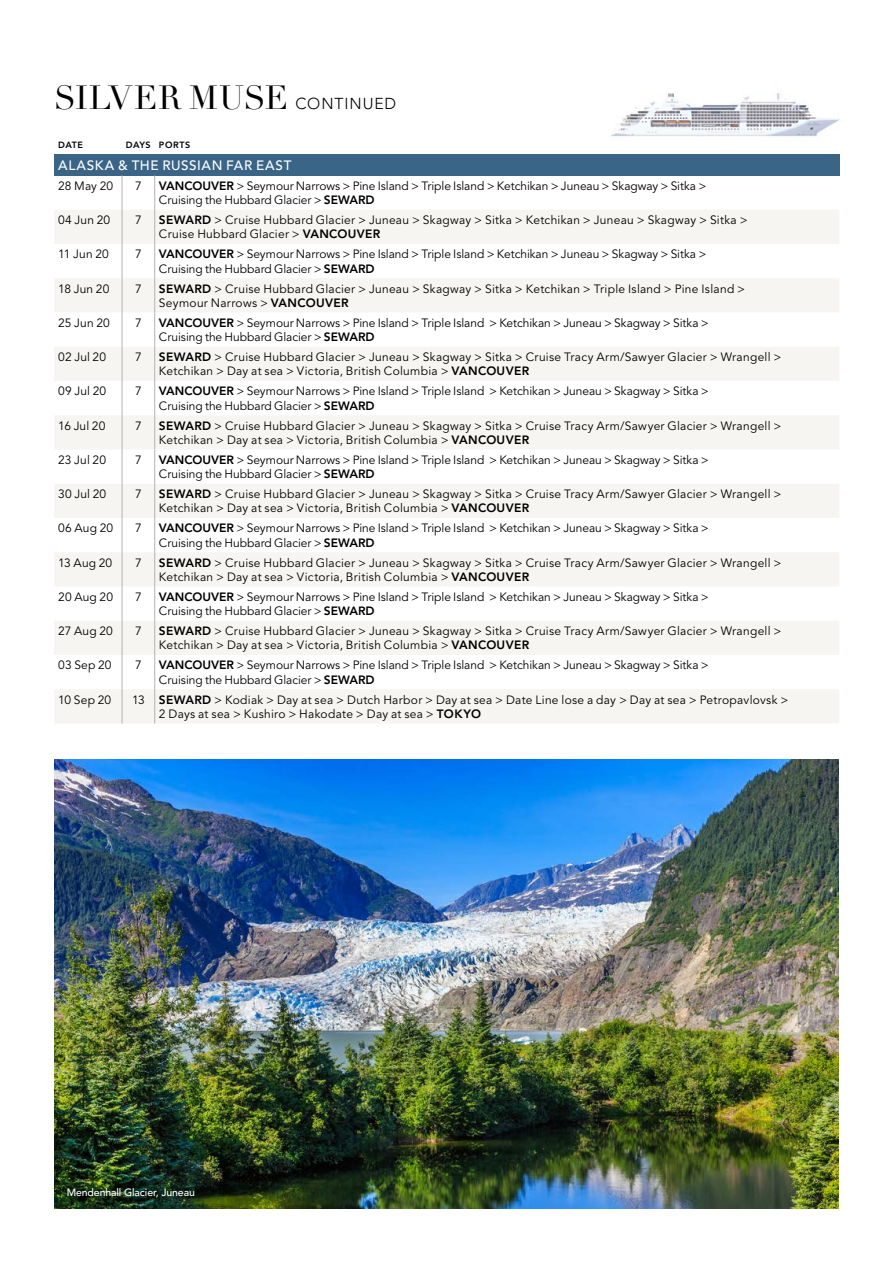
<style>
.page{position:relative;width:893px;height:1263px;background:#fff}
.page>*{position:absolute;margin:0;border:0;box-sizing:border-box;transform-origin:0 0}
.t1{font:33px "Didot LT Std";color:#000}
.t2{font:500 13.5px "Avenir LT Std";letter-spacing:.045em;color:#fff}
.t3{font:12px/14.2px "Avenir LT Std";letter-spacing:.015em;color:#000}
.t4{font:12px/14.2px "Avenir LT Std";letter-spacing:-.005em;color:#000}
.t5{font:500 10.5px "Avenir LT Std";letter-spacing:-.01em;color:#fff}
.t6{font:800 9px "Avenir LT Std";letter-spacing:.055em;color:#000}
.s1{font-family:"Avenir LT Std";font-weight:300;font-size:15.75px}
.s2{font-weight:800}
</style>
<div class="page">
<img style="left:54px;top:759px;width:785px;height:450px">
<div style="left:61px;top:1181px;width:140px;height:22px;background:#000;opacity:.94"></div>
<div style="left:54px;top:154px;width:785px;height:21px;background:#3a6587"></div>
<svg style="left:54px;top:210px;width:785px;height:513px;fill:#f6f5f1"></svg>
<hr style="left:154px;top:175px;width:1px;height:35px;background:#b3b2b2">
<hr style="left:154px;top:210px;width:1px;height:34px;background:#b3b2b2">
<hr style="left:154px;top:244px;width:1px;height:34px;background:#b3b2b2">
<hr style="left:154px;top:278px;width:1px;height:34px;background:#b3b2b2">
<hr style="left:154px;top:312px;width:1px;height:35px;background:#b3b2b2">
<hr style="left:154px;top:347px;width:1px;height:34px;background:#b3b2b2">
<hr style="left:154px;top:381px;width:1px;height:34px;background:#b3b2b2">
<hr style="left:154px;top:415px;width:1px;height:34px;background:#b3b2b2">
<hr style="left:154px;top:449px;width:1px;height:35px;background:#b3b2b2">
<hr style="left:154px;top:484px;width:1px;height:34px;background:#b3b2b2">
<hr style="left:154px;top:518px;width:1px;height:34px;background:#b3b2b2">
<hr style="left:154px;top:552px;width:1px;height:34px;background:#b3b2b2">
<hr style="left:154px;top:586px;width:1px;height:35px;background:#b3b2b2">
<hr style="left:154px;top:621px;width:1px;height:34px;background:#b3b2b2">
<hr style="left:154px;top:655px;width:1px;height:34px;background:#b3b2b2">
<hr style="left:154px;top:689px;width:1px;height:34px;background:#b3b2b2">
<hr style="left:122px;top:175px;width:1px;height:35px;background:#b3b2b2">
<hr style="left:122px;top:210px;width:1px;height:34px;background:#b3b2b2">
<hr style="left:122px;top:244px;width:1px;height:34px;background:#b3b2b2">
<hr style="left:122px;top:278px;width:1px;height:34px;background:#b3b2b2">
<hr style="left:122px;top:312px;width:1px;height:35px;background:#b3b2b2">
<hr style="left:122px;top:347px;width:1px;height:34px;background:#b3b2b2">
<hr style="left:122px;top:381px;width:1px;height:34px;background:#b3b2b2">
<hr style="left:122px;top:415px;width:1px;height:34px;background:#b3b2b2">
<hr style="left:122px;top:449px;width:1px;height:35px;background:#b3b2b2">
<hr style="left:122px;top:484px;width:1px;height:34px;background:#b3b2b2">
<hr style="left:122px;top:518px;width:1px;height:34px;background:#b3b2b2">
<hr style="left:122px;top:552px;width:1px;height:34px;background:#b3b2b2">
<hr style="left:122px;top:586px;width:1px;height:35px;background:#b3b2b2">
<hr style="left:122px;top:621px;width:1px;height:34px;background:#b3b2b2">
<hr style="left:122px;top:655px;width:1px;height:34px;background:#b3b2b2">
<hr style="left:122px;top:689px;width:1px;height:34px;background:#b3b2b2">
<img style="left:612px;top:93px;width:228px;height:44px">
<h1 class="t1" style="left:54px;top:78px;width:344px">SILVER MUSE <span class="s1">CONTINUED</span></h1>
<p class="t6" style="left:58px;top:139px;width:26px">DATE</p>
<p class="t6" style="left:126px;top:139px;width:66px">DAYS PORTS</p>
<p class="t2" style="left:58px;top:157px;width:235px">ALASKA &amp; THE RUSSIAN FAR EAST</p>
<p class="t3" style="left:58px;top:179px;width:56px">28 May 20</p>
<p class="t3" style="left:135px;top:179px;width:8px">7</p>
<p class="t4" style="left:159px;top:179px;width:549px"><span class="s2">VANCOUVER</span> &gt; Seymour Narrows &gt; Pine Island &gt; Triple Island &gt; Ketchikan &gt; Juneau &gt; Skagway &gt; Sitka &gt;<br>Cruising the Hubbard Glacier &gt; <span class="s2">SEWARD</span></p>
<p class="t3" style="left:58px;top:213px;width:53px">04 Jun 20</p>
<p class="t3" style="left:135px;top:213px;width:8px">7</p>
<p class="t3" style="left:159px;top:213px;width:590px"><span class="s2">SEWARD</span> &gt; Cruise Hubbard Glacier &gt; Juneau &gt; Skagway &gt; Sitka &gt; Ketchikan &gt; Juneau &gt; Skagway &gt; Sitka &gt;<br>Cruise Hubbard Glacier &gt; <span class="s2">VANCOUVER</span></p>
<p class="t3" style="left:58px;top:247px;width:52px">11 Jun 20</p>
<p class="t3" style="left:135px;top:247px;width:8px">7</p>
<p class="t4" style="left:159px;top:247px;width:549px"><span class="s2">VANCOUVER</span> &gt; Seymour Narrows &gt; Pine Island &gt; Triple Island &gt; Ketchikan &gt; Juneau &gt; Skagway &gt; Sitka &gt;<br>Cruising the Hubbard Glacier &gt; <span class="s2">SEWARD</span></p>
<p class="t3" style="left:58px;top:282px;width:53px">18 Jun 20</p>
<p class="t3" style="left:135px;top:282px;width:8px">7</p>
<p class="t3" style="left:159px;top:282px;width:588px"><span class="s2">SEWARD</span> &gt; Cruise Hubbard Glacier &gt; Juneau &gt; Skagway &gt; Sitka &gt; Ketchikan &gt; Triple Island &gt; Pine Island &gt;<br>Seymour Narrows &gt; <span class="s2">VANCOUVER</span></p>
<p class="t3" style="left:58px;top:316px;width:53px">25 Jun 20</p>
<p class="t3" style="left:135px;top:316px;width:8px">7</p>
<p class="t4" style="left:159px;top:316px;width:551px"><span class="s2">VANCOUVER</span> &gt; Seymour Narrows &gt; Pine Island &gt; Triple Island &gt; Ketchikan &gt; Juneau &gt; Skagway &gt; Sitka &gt;<br>Cruising the Hubbard Glacier &gt; <span class="s2">SEWARD</span></p>
<p class="t3" style="left:58px;top:350px;width:49px">02 Jul 20</p>
<p class="t3" style="left:135px;top:350px;width:8px">7</p>
<p class="t3" style="left:159px;top:350px;width:624px"><span class="s2">SEWARD</span> &gt; Cruise Hubbard Glacier &gt; Juneau &gt; Skagway &gt; Sitka &gt; Cruise Tracy Arm/Sawyer Glacier &gt; Wrangell &gt;<br>Ketchikan &gt; Day at sea &gt; Victoria, British Columbia &gt; <span class="s2">VANCOUVER</span></p>
<p class="t3" style="left:58px;top:384px;width:49px">09 Jul 20</p>
<p class="t3" style="left:135px;top:384px;width:8px">7</p>
<p class="t4" style="left:159px;top:384px;width:551px"><span class="s2">VANCOUVER</span> &gt; Seymour Narrows &gt; Pine Island &gt; Triple Island &gt; Ketchikan &gt; Juneau &gt; Skagway &gt; Sitka &gt;<br>Cruising the Hubbard Glacier &gt; <span class="s2">SEWARD</span></p>
<p class="t3" style="left:58px;top:419px;width:49px">16 Jul 20</p>
<p class="t3" style="left:135px;top:419px;width:8px">7</p>
<p class="t3" style="left:159px;top:419px;width:624px"><span class="s2">SEWARD</span> &gt; Cruise Hubbard Glacier &gt; Juneau &gt; Skagway &gt; Sitka &gt; Cruise Tracy Arm/Sawyer Glacier &gt; Wrangell &gt;<br>Ketchikan &gt; Day at sea &gt; Victoria, British Columbia &gt; <span class="s2">VANCOUVER</span></p>
<p class="t3" style="left:58px;top:453px;width:49px">23 Jul 20</p>
<p class="t3" style="left:135px;top:453px;width:8px">7</p>
<p class="t4" style="left:159px;top:453px;width:551px"><span class="s2">VANCOUVER</span> &gt; Seymour Narrows &gt; Pine Island &gt; Triple Island &gt; Ketchikan &gt; Juneau &gt; Skagway &gt; Sitka &gt;<br>Cruising the Hubbard Glacier &gt; <span class="s2">SEWARD</span></p>
<p class="t3" style="left:58px;top:487px;width:50px">30 Jul 20</p>
<p class="t3" style="left:135px;top:487px;width:8px">7</p>
<p class="t3" style="left:159px;top:487px;width:624px"><span class="s2">SEWARD</span> &gt; Cruise Hubbard Glacier &gt; Juneau &gt; Skagway &gt; Sitka &gt; Cruise Tracy Arm/Sawyer Glacier &gt; Wrangell &gt;<br>Ketchikan &gt; Day at sea &gt; Victoria, British Columbia &gt; <span class="s2">VANCOUVER</span></p>
<p class="t3" style="left:58px;top:521px;width:56px">06 Aug 20</p>
<p class="t3" style="left:135px;top:521px;width:8px">7</p>
<p class="t4" style="left:159px;top:521px;width:551px"><span class="s2">VANCOUVER</span> &gt; Seymour Narrows &gt; Pine Island &gt; Triple Island &gt; Ketchikan &gt; Juneau &gt; Skagway &gt; Sitka &gt;<br>Cruising the Hubbard Glacier &gt; <span class="s2">SEWARD</span></p>
<p class="t3" style="left:58px;top:556px;width:56px">13 Aug 20</p>
<p class="t3" style="left:135px;top:556px;width:8px">7</p>
<p class="t3" style="left:159px;top:556px;width:624px"><span class="s2">SEWARD</span> &gt; Cruise Hubbard Glacier &gt; Juneau &gt; Skagway &gt; Sitka &gt; Cruise Tracy Arm/Sawyer Glacier &gt; Wrangell &gt;<br>Ketchikan &gt; Day at sea &gt; Victoria, British Columbia &gt; <span class="s2">VANCOUVER</span></p>
<p class="t3" style="left:58px;top:590px;width:56px">20 Aug 20</p>
<p class="t3" style="left:135px;top:590px;width:8px">7</p>
<p class="t4" style="left:159px;top:590px;width:551px"><span class="s2">VANCOUVER</span> &gt; Seymour Narrows &gt; Pine Island &gt; Triple Island &gt; Ketchikan &gt; Juneau &gt; Skagway &gt; Sitka &gt;<br>Cruising the Hubbard Glacier &gt; <span class="s2">SEWARD</span></p>
<p class="t3" style="left:58px;top:624px;width:56px">27 Aug 20</p>
<p class="t3" style="left:135px;top:624px;width:8px">7</p>
<p class="t3" style="left:159px;top:624px;width:624px"><span class="s2">SEWARD</span> &gt; Cruise Hubbard Glacier &gt; Juneau &gt; Skagway &gt; Sitka &gt; Cruise Tracy Arm/Sawyer Glacier &gt; Wrangell &gt;<br>Ketchikan &gt; Day at sea &gt; Victoria, British Columbia &gt; <span class="s2">VANCOUVER</span></p>
<p class="t3" style="left:58px;top:658px;width:55px">03 Sep 20</p>
<p class="t3" style="left:135px;top:658px;width:8px">7</p>
<p class="t4" style="left:159px;top:658px;width:551px"><span class="s2">VANCOUVER</span> &gt; Seymour Narrows &gt; Pine Island &gt; Triple Island &gt; Ketchikan &gt; Juneau &gt; Skagway &gt; Sitka &gt;<br>Cruising the Hubbard Glacier &gt; <span class="s2">SEWARD</span></p>
<p class="t3" style="left:58px;top:693px;width:54px">10 Sep 20</p>
<p class="t3" style="left:159px;top:693px;width:631px;text-indent:-27px">13 <span class="s2">SEWARD</span> &gt; Kodiak &gt; Day at sea &gt; Dutch Harbor &gt; Day at sea &gt; Date Line lose a day &gt; Day at sea &gt; Petropavlovsk &gt;<br>2 Days at sea &gt; Kushiro &gt; Hakodate &gt; Day at sea &gt; <span class="s2">TOKYO</span></p>
<p class="t5" style="left:67px;top:1186px;width:130px">Mendenhall Glacier, Juneau</p>
</div>
